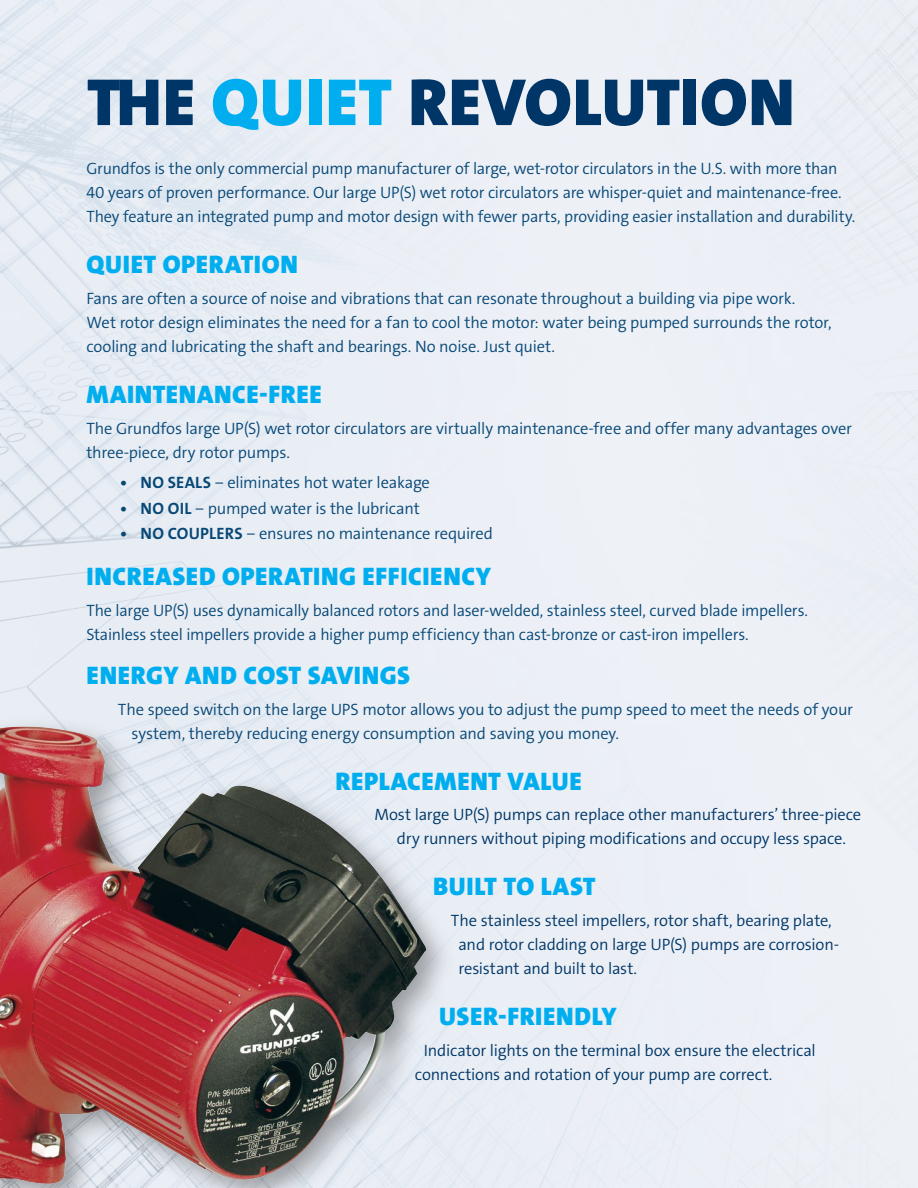
<style>
.page{position:relative;width:918px;height:1188px;background:#e9edf4}
.page>*{position:absolute;margin:0;border:0;box-sizing:border-box;transform-origin:0 0}
.gna-header{font:67.2px "Grundfos The Sans V2 OT 9 BL";letter-spacing:.015em;color:#003667}
.gna_intro_subhead{font:25.5px "Grundfos The Sans V2 OT 9 BL";letter-spacing:.025em;color:#00aeef}
.gna_intro_copy{font:16.5px/24px "Grundfos The Sans V2 OT 4 SL";letter-spacing:-.01em;color:#084877}
.gna_intro_copy-2{font:16.5px/24px "Grundfos The Sans V2 OT 4 SL";letter-spacing:-.01em;color:#003667}
.s1{color:#00aeef}
.s2{font-family:"Grundfos The Sans V2 OT 7 B"}
</style>
<div class="page">
<img style="left:0;top:726px;width:428px;height:462px">
<p class="gna-header" style="left:87px;top:59px;width:709px">THE <span class="s1">QUIET</span> REVOLUTION</p>
<p class="gna_intro_copy" style="left:86px;top:157px;width:770px">Grundfos is the only commercial pump manufacturer of large, wet-rotor circulators in the U.S. with more than<br>40 years of proven performance. Our large UP(S) wet rotor circulators are whisper-quiet and maintenance-free.<br>They feature an integrated pump and motor design with fewer parts, providing easier installation and durability.</p>
<p class="gna_intro_subhead" style="left:87px;top:248px;width:213px">QUIET OPERATION</p>
<p class="gna_intro_copy" style="left:86px;top:287px;width:747px">Fans are often a source of noise and vibrations that can resonate throughout a building via pipe work.<br>Wet rotor design eliminates the need for a fan to cool the motor: water being pumped surrounds the rotor, cooling and lubricating the shaft and bearings. No noise. Just quiet.</p>
<p class="gna_intro_subhead" style="left:87px;top:378px;width:237px">MAINTENANCE-FREE</p>
<p class="gna_intro_copy" style="left:86px;top:416px;width:767px">The Grundfos large UP(S) wet rotor circulators are virtually maintenance-free and offer many advantages over three-piece, dry rotor pumps.</p>
<p class="gna_intro_copy" style="left:120px;top:471px;width:311px"><span class="s2">• NO SEALS</span> − eliminates hot water leakage</p>
<p class="gna_intro_copy" style="left:120px;top:496px;width:301px"><span class="s2">• NO OIL</span> − pumped water is the lubricant</p>
<p class="gna_intro_copy" style="left:120px;top:522px;width:374px"><span class="s2">• NO COUPLERS</span> − ensures no maintenance required</p>
<p class="gna_intro_subhead" style="left:87px;top:560px;width:406px">INCREASED OPERATING EFFICIENCY</p>
<p class="gna_intro_copy" style="left:86px;top:598px;width:723px">The large UP(S) uses dynamically balanced rotors and laser-welded, stainless steel, curved blade impellers.<br>Stainless steel impellers provide a higher pump efficiency than cast-bronze or cast-iron impellers.</p>
<p class="gna_intro_subhead" style="left:87px;top:659px;width:325px">ENERGY AND COST SAVINGS</p>
<p class="gna_intro_copy" style="left:131px;top:697px;width:723px;text-indent:-14px">The speed switch on the large UPS motor allows you to adjust the pump speed to meet the needs of your system, thereby reducing energy consumption and saving you money.</p>
<p class="gna_intro_subhead" style="left:336px;top:765px;width:247px">REPLACEMENT VALUE</p>
<p class="gna_intro_copy-2" style="left:374px;top:803px;width:488px;text-align:center">Most large UP(S) pumps can replace other manufacturers’ three-piece dry runners without piping modifications and occupy less space.</p>
<p class="gna_intro_subhead" style="left:433px;top:870px;width:164px">BUILT TO LAST</p>
<p class="gna_intro_copy-2" style="left:458px;top:909px;width:382px;text-indent:-8px">The stainless steel impellers, rotor shaft, bearing plate, and rotor cladding on large UP(S) pumps are corrosion&shy;resistant and built to last.</p>
<p class="gna_intro_subhead" style="left:439px;top:1000px;width:179px">USER-FRIENDLY</p>
<p class="gna_intro_copy-2" style="left:415px;top:1038px;width:402px;text-indent:9px">Indicator lights on the terminal box ensure the electrical connections and rotation of your pump are correct.</p>
</div>
